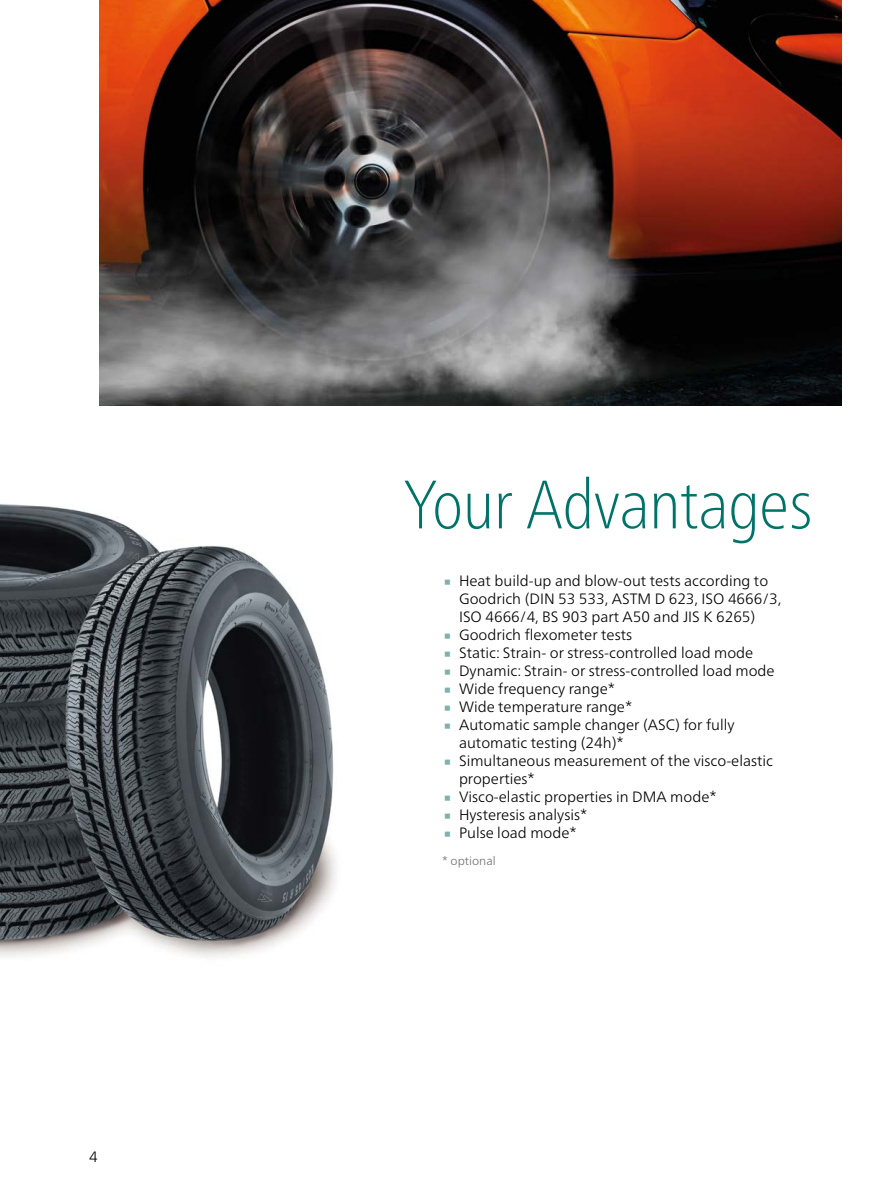
<style>
.page{position:relative;width:893px;height:1191px;background:#fff}
.page>*{position:absolute;margin:0;border:0;box-sizing:border-box;transform-origin:0 0}
.Headline_n{font:100 condensed 68.25px "Frutiger Neue LTW1 G";color:#007369}
.t1{font:45px "Frutiger Neue LTW1 G";color:#7cb1ad}
.t2{font:300 15px/18px "Frutiger Neue LTW1 G";color:#000}
.Bildunterschrift_n{font:300 12px "Frutiger Neue LTW1 G";color:#706f6f}
</style>
<div class="page">
<img style="left:99px;top:0;width:743px;height:406px">
<img style="left:0;top:504px;width:336px;height:453px">
<p class="t2" style="left:89px;top:1147px;width:10px">4</p>
<p class="Headline_n" style="left:404px;top:455px;width:410px">Your Advantages</p>
<p class="t1" style="left:442px;top:551px;width:12px">∙</p>
<p class="t2" style="left:459px;top:571px;width:324px">Heat build-up and blow-out tests according to<br>Goodrich (DIN 53 533, ASTM D 623, ISO 4666/3,<br>ISO 4666/4, BS 903 part A50 and JIS K 6265)</p>
<p class="t1" style="left:442px;top:605px;width:12px">∙</p>
<p class="t2" style="left:459px;top:625px;width:175px">Goodrich flexometer tests</p>
<p class="t1" style="left:442px;top:623px;width:12px">∙</p>
<p class="t2" style="left:459px;top:643px;width:296px">Static: Strain- or stress-controlled load mode</p>
<p class="t1" style="left:442px;top:641px;width:12px">∙</p>
<p class="t2" style="left:459px;top:661px;width:317px">Dynamic: Strain- or stress-controlled load mode</p>
<p class="t1" style="left:442px;top:659px;width:12px">∙</p>
<p class="t2" style="left:459px;top:679px;width:157px">Wide frequency range*</p>
<p class="t1" style="left:442px;top:677px;width:12px">∙</p>
<p class="t2" style="left:459px;top:697px;width:175px">Wide temperature range*</p>
<p class="t1" style="left:442px;top:695px;width:12px">∙</p>
<p class="t2" style="left:459px;top:715px;width:277px">Automatic sample changer (ASC) for fully automatic testing (24h)*</p>
<p class="t1" style="left:442px;top:731px;width:12px">∙</p>
<p class="t2" style="left:459px;top:751px;width:315px">Simultaneous measurement of the visco-elastic properties*</p>
<p class="t1" style="left:442px;top:767px;width:12px">∙</p>
<p class="t2" style="left:459px;top:787px;width:259px">Visco-elastic properties in DMA mode*</p>
<p class="t1" style="left:442px;top:785px;width:12px">∙</p>
<p class="t2" style="left:459px;top:805px;width:130px">Hysteresis analysis*</p>
<p class="t1" style="left:442px;top:803px;width:12px">∙</p>
<p class="t2" style="left:459px;top:823px;width:119px">Pulse load mode*</p>
<p class="Bildunterschrift_n" style="left:442px;top:853px;width:55px">* optional</p>
</div>
